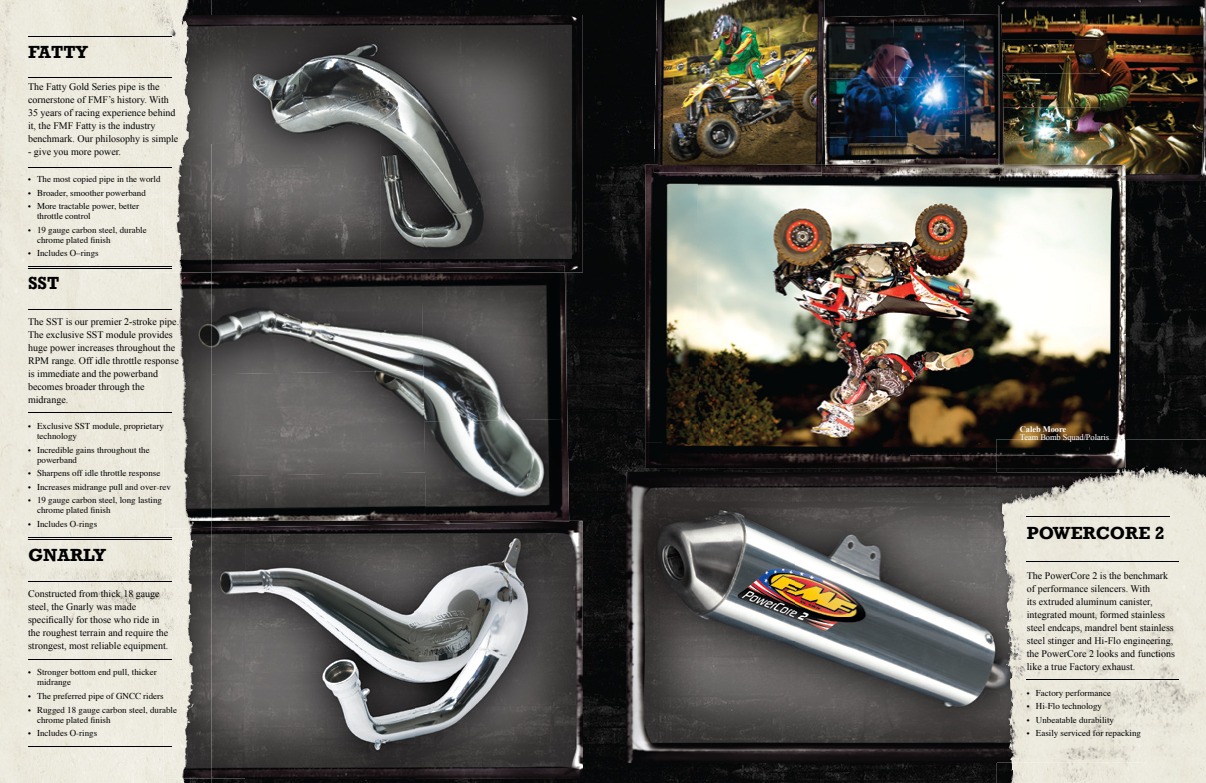
<style>
.page{position:relative;width:1206px;height:783px;background:#fff}
.page>*{position:absolute;margin:0;border:0;box-sizing:border-box;transform-origin:0 0}
.t1{font:700 18px "Rockwell";color:#000}
.t2{font:10px/13px "Times New Roman";color:#000}
.t3{font:9px/10px "Times";color:#000}
.t4{font:8.5px/8px "Times New Roman";letter-spacing:-.01em;color:#fff}
.s1{font-size:8px}
.s2{font-weight:700}
</style>
<div class="page">
<img style="left:211px;top:0;width:995px;height:783px">
<img style="left:211px;top:273px;width:210px;height:97px">
<img style="left:421px;top:273px;width:146px;height:146px">
<img style="left:211px;top:370px;width:214px;height:102px">
<img style="left:424px;top:419px;width:145px;height:102px">
<img style="left:211px;top:472px;width:215px;height:49px">
<img style="left:825px;top:14px;width:174px;height:33px">
<img style="left:824px;top:47px;width:36px;height:118px">
<img style="left:860px;top:164px;width:135px;height:1px">
<img style="left:826px;top:20px;width:138px;height:58px">
<img style="left:964px;top:20px;width:35px;height:144px">
<img style="left:826px;top:78px;width:69px;height:57px">
<img style="left:895px;top:76px;width:71px;height:59px">
<img style="left:826px;top:135px;width:140px;height:29px">
<img style="left:999px;top:39px;width:3px;height:103px">
<img style="left:211px;top:15px;width:338px;height:129px">
<img style="left:549px;top:15px;width:34px;height:258px">
<img style="left:211px;top:144px;width:169px;height:122px">
<img style="left:380px;top:144px;width:169px;height:122px">
<img style="left:211px;top:266px;width:354px;height:7px">
<img style="left:822px;top:0;width:3px;height:160px">
<img style="left:654px;top:0;width:5px;height:165px">
<img style="left:659px;top:0;width:163px;height:165px">
<img style="left:823px;top:17px;width:1px;height:52px">
<img style="left:245px;top:650px;width:338px;height:128px">
<img style="left:211px;top:528px;width:34px;height:250px">
<img style="left:414px;top:521px;width:169px;height:129px">
<img style="left:245px;top:528px;width:169px;height:122px">
<img style="left:211px;top:521px;width:358px;height:7px">
<img style="left:1126px;top:151px;width:80px;height:30px">
<img style="left:1177px;top:0;width:29px;height:151px">
<img style="left:999px;top:0;width:178px;height:5px">
<img style="left:999px;top:5px;width:203px;height:34px">
<img style="left:1002px;top:39px;width:200px;height:103px">
<img style="left:999px;top:142px;width:102px;height:23px">
<img style="left:1101px;top:142px;width:101px;height:34px">
<img style="left:680px;top:165px;width:315px;height:9px">
<img style="left:645px;top:443px;width:351px;height:25px">
<img style="left:1121px;top:181px;width:5px;height:259px">
<img style="left:645px;top:165px;width:35px;height:278px">
<img style="left:679px;top:173px;width:30px;height:1px">
<svg style="left:822px;top:160px;width:1px;height:12px"></svg>
<svg style="left:995px;top:164px;width:5px;height:10px"></svg>
<img style="left:663px;top:174px;width:458px;height:281px">
<img style="left:825px;top:165px;width:124px;height:2px">
<svg style="left:1121px;top:176px;width:5px;height:5px"></svg>
<img style="left:999px;top:165px;width:127px;height:11px">
<img style="left:999px;top:174px;width:122px;height:7px">
<img style="left:627px;top:473px;width:369px;height:290px">
<img style="left:184px;top:0;width:27px;height:783px">
<img style="left:182px;top:272px;width:29px;height:1px">
<img style="left:193px;top:529px;width:1px;height:193px">
<div style="left:32px;top:605px;width:153px;height:178px;background:#edebdf"></div>
<div style="left:0;top:0;width:32px;height:783px;background:#ece9dd"></div>
<img style="left:31px;top:427px;width:133px;height:178px">
<div style="left:31px;top:249px;width:133px;height:178px;background:#eceade"></div>
<div style="left:31px;top:71px;width:133px;height:178px;background:#edebdf"></div>
<div style="left:31px;top:0;width:158px;height:71px;background:#ece9dc"></div>
<img style="left:160px;top:273px;width:31px;height:248px">
<img style="left:164px;top:15px;width:18px;height:258px">
<img style="left:164px;top:521px;width:29px;height:257px">
<img style="left:165px;top:521px;width:29px;height:8px">
<img style="left:173px;top:19px;width:18px;height:237px">
<img style="left:181px;top:277px;width:8px;height:201px">
<img style="left:189px;top:540px;width:8px;height:168px">
<hr style="left:28px;top:36px;width:144px;height:1px;background:#000">
<hr style="left:28px;top:266px;width:144px;height:1px;background:#000">
<hr style="left:28px;top:268px;width:144px;height:1px;background:#000">
<hr style="left:28px;top:78px;width:144px;height:1px;background:#000">
<hr style="left:28px;top:168px;width:144px;height:1px;background:#000">
<hr style="left:28px;top:537px;width:144px;height:1px;background:#000">
<hr style="left:28px;top:539px;width:144px;height:1px;background:#000">
<hr style="left:28px;top:310px;width:144px;height:1px;background:#000">
<hr style="left:28px;top:413px;width:144px;height:1px;background:#000">
<hr style="left:28px;top:746px;width:144px;height:1px;background:#000">
<hr style="left:28px;top:582px;width:144px;height:1px;background:#000">
<hr style="left:28px;top:660px;width:144px;height:1px;background:#000">
<img style="left:1017px;top:625px;width:68px;height:14px">
<img style="left:1025px;top:652px;width:13px;height:6px">
<svg style="left:1017px;top:642px;width:8px;height:24px"></svg>
<svg style="left:1136px;top:691px;width:5px;height:3px"></svg>
<img style="left:1112px;top:700px;width:12px;height:1px">
<img style="left:1112px;top:711px;width:29px;height:12px">
<img style="left:1015px;top:746px;width:81px;height:11px">
<img style="left:996px;top:440px;width:177px;height:33px">
<img style="left:996px;top:521px;width:19px;height:262px">
<img style="left:996px;top:440px;width:130px;height:28px">
<img style="left:996px;top:440px;width:125px;height:15px">
<img style="left:996px;top:473px;width:150px;height:24px">
<img style="left:996px;top:497px;width:55px;height:24px">
<img style="left:1146px;top:466px;width:60px;height:35px">
<img style="left:1141px;top:501px;width:65px;height:282px">
<img style="left:1011px;top:762px;width:130px;height:21px">
<img style="left:1119px;top:473px;width:20px;height:3px">
<img style="left:1009px;top:666px;width:103px;height:80px">
<img style="left:1105px;top:467px;width:77px;height:6px">
<img style="left:1098px;top:473px;width:38px;height:1px">
<svg style="left:1090px;top:474px;width:14px;height:1px"></svg>
<svg style="left:1173px;top:474px;width:23px;height:7px"></svg>
<img style="left:1011px;top:475px;width:93px;height:28px">
<img style="left:1004px;top:557px;width:13px;height:175px">
<svg style="left:1011px;top:770px;width:2px;height:6px"></svg>
<hr style="left:1027px;top:516px;width:143px;height:1px;background:#000">
<hr style="left:1027px;top:561px;width:152px;height:1px;background:#000">
<hr style="left:1027px;top:680px;width:152px;height:1px;background:#000">
<p class="t1" style="left:28px;top:41px;width:62px">FATTY</p>
<p class="t2" style="left:28px;top:80px;width:152px">The Fatty Gold Series pipe is the cornerstone of FMF’s history. With 35 years of racing experience behind it, the FMF Fatty is the industry benchmark. Our philosophy is simple</p>
<p class="t2" style="left:28px;top:145px;width:95px">- give you more power.</p>
<p class="t3" style="left:28px;top:173px;width:134px"><span class="s1">•</span> The most copied pipe in the world</p>
<p class="t3" style="left:28px;top:187px;width:119px"><span class="s1">•</span> Broader, smoother powerband</p>
<p class="t3" style="left:37px;top:200px;width:104px;text-indent:-9px"><span class="s1">•</span> More tractable power, better throttle control</p>
<p class="t3" style="left:37px;top:224px;width:111px;text-indent:-9px"><span class="s1">•</span> 19 gauge carbon steel, durable chrome plated finish</p>
<p class="t3" style="left:28px;top:248px;width:72px"><span class="s1">•</span> Includes O–rings</p>
<p class="t1" style="left:28px;top:272px;width:33px">SST</p>
<p class="t2" style="left:28px;top:315px;width:153px">The SST is our premier 2-stroke pipe.<br>The exclusive SST module provides huge power increases throughout the<br>RPM range. Off idle throttle response is immediate and the powerband becomes broader through the midrange.</p>
<p class="t3" style="left:37px;top:420px;width:128px;text-indent:-9px"><span class="s1">•</span> Exclusive SST module, proprietary technology</p>
<p class="t3" style="left:37px;top:444px;width:114px;text-indent:-9px"><span class="s1">•</span> Incredible gains throughout the powerband</p>
<p class="t3" style="left:28px;top:467px;width:134px"><span class="s1">•</span> Sharpens off idle throttle response</p>
<p class="t3" style="left:28px;top:481px;width:144px"><span class="s1">•</span> Increases midrange pull and over-rev</p>
<p class="t3" style="left:37px;top:495px;width:126px;text-indent:-9px"><span class="s1">•</span> 19 gauge carbon steel, long lasting chrome plated finish</p>
<p class="t3" style="left:28px;top:518px;width:71px"><span class="s1">•</span> Includes O-rings</p>
<p class="t1" style="left:28px;top:544px;width:79px">GNARLY</p>
<p class="t2" style="left:28px;top:587px;width:142px">Constructed from thick 18 gauge steel, the Gnarly was made specifically for those who ride in the roughest terrain and require the strongest, most reliable equipment.</p>
<p class="t3" style="left:37px;top:667px;width:121px;text-indent:-9px"><span class="s1">•</span> Stronger bottom end pull, thicker midrange</p>
<p class="t3" style="left:28px;top:690px;width:137px"><span class="s1">•</span> The preferred pipe of GNCC riders</p>
<p class="t3" style="left:37px;top:704px;width:141px;text-indent:-9px"><span class="s1">•</span> Rugged 18 gauge carbon steel, durable chrome plated finish</p>
<p class="t3" style="left:28px;top:727px;width:71px"><span class="s1">•</span> Includes O-rings</p>
<p class="t4" style="left:1020px;top:425px;width:91px"><span class="s2">Caleb Moore<br></span>Team Bomb Squad/Polaris</p>
<p class="t1" style="left:1027px;top:522px;width:139px">POWERCORE 2</p>
<p class="t2" style="left:1027px;top:569px;width:150px">The PowerCore 2 is the benchmark of performance silencers. With<br>its extruded aluminum canister, integrated mount, formed stainless steel endcaps, mandrel bent stainless steel stinger and Hi-Flo engineering, the PowerCore 2 looks and functions like a true Factory exhaust.</p>
<p class="t3" style="left:1027px;top:687px;width:86px"><span class="s1">•</span> Factory performance</p>
<p class="t3" style="left:1027px;top:700px;width:77px"><span class="s1">•</span> Hi-Flo technology</p>
<p class="t3" style="left:1027px;top:714px;width:89px"><span class="s1">•</span> Unbeatable durability</p>
<p class="t3" style="left:1027px;top:728px;width:116px"><span class="s1">•</span> Easily serviced for repacking</p>
</div>
